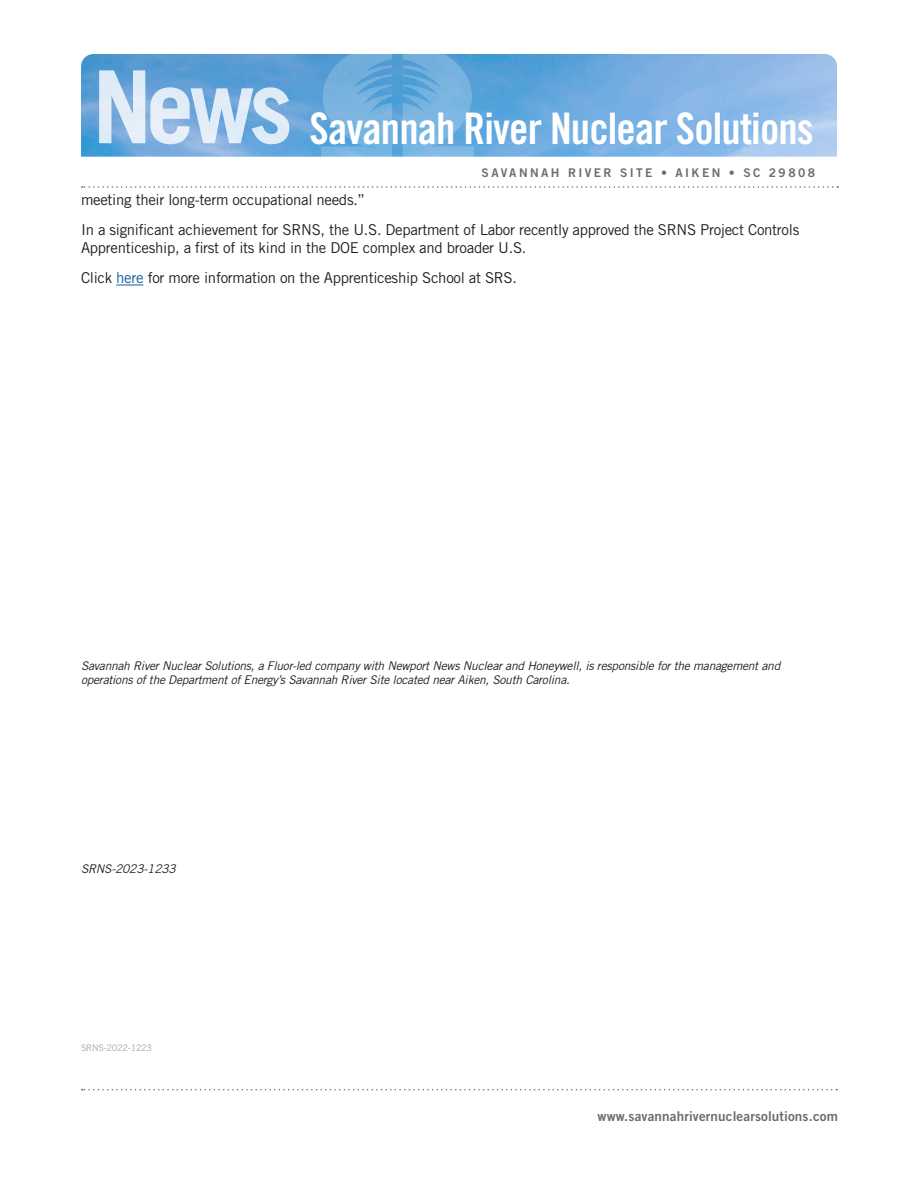
<style>
.page{position:relative;width:918px;height:1188px;background:#fff}
.page>*{position:absolute;margin:0;border:0;box-sizing:border-box;transform-origin:0 0}
.t1{font:43.5px "Trade Gothic LT Std Bd Cn 20";letter-spacing:-.02em;color:#fff}
._03_Body{font:15px/18px "Trade Gothic LT Std";letter-spacing:-.02em;color:#231f20}
.t2{font:13.5px "Trade Gothic LT Std Bd 2";letter-spacing:.01em;color:#6c6d70}
._03_Body-2{font:italic 12px/14.4px "Trade Gothic LT Std";letter-spacing:-.02em;color:#231f20}
.t3{font:12px "Trade Gothic LT Std Bd 2";letter-spacing:.2em;color:#6c6d70}
._03_Body-3{font:9px "Trade Gothic LT Std";letter-spacing:-.02em;color:#a6a6a6}
.s1{color:#175d9e}
</style>
<div class="page">
<img style="left:81px;top:54px;width:756px;height:103px">
<svg style="left:321px;top:54px;width:71px;height:103px;background:#6daddc"></svg>
<svg style="left:403px;top:54px;width:71px;height:103px;background:#70afde"></svg>
<svg style="left:99px;top:70px;width:190px;height:74px;background:#a6c8e8"></svg>
<svg style="left:82px;top:1089px;width:755px;height:1px"></svg>
<svg style="left:82px;top:186px;width:756px;height:2px"></svg>
<svg style="left:116px;top:285px;width:27px;height:1px"></svg>
<h1 class="t1" style="left:310px;top:102px;width:506px">Savannah River Nuclear Solutions</h1>
<p class="t3" style="left:482px;top:165px;width:335px">SAVANNAH RIVER SITE • AIKEN • SC 29808</p>
<p class="_03_Body" style="left:81px;top:191px;width:286px">meeting their long-term occupational needs.”</p>
<p class="_03_Body" style="left:81px;top:221px;width:720px">In a significant achievement for SRNS, the U.S. Department of Labor recently approved the SRNS Project Controls<br>Apprenticeship, a first of its kind in the DOE complex and broader U.S.</p>
<p class="_03_Body" style="left:81px;top:269px;width:438px">Click <span class="s1">here</span> for more information on the Apprenticeship School at SRS.</p>
<p class="_03_Body-2" style="left:81px;top:659px;width:701px">Savannah River Nuclear Solutions, a Fluor-led company with Newport News Nuclear and Honeywell, is responsible for the management and operations of the Department of Energy’s Savannah River Site located near Aiken, South Carolina.</p>
<p class="_03_Body-2" style="left:81px;top:861px;width:96px">SRNS-2023-1233</p>
<p class="_03_Body-3" style="left:81px;top:1042px;width:73px">SRNS-2022-1223</p>
<p class="t2" style="left:598px;top:1107px;width:242px">www.savannahrivernuclearsolutions.com</p>
</div>
